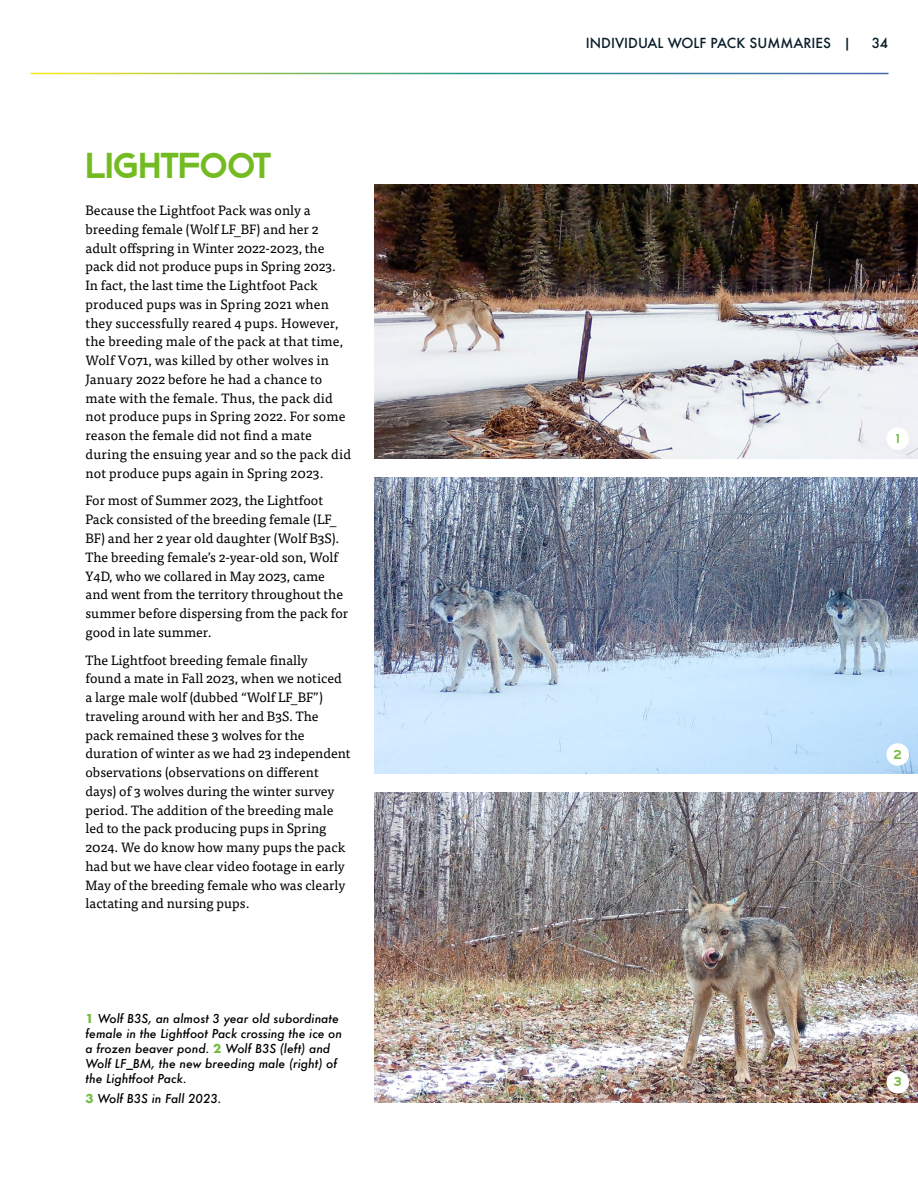
<style>
.page{position:relative;width:918px;height:1188px;background:#fff}
.page>*{position:absolute;margin:0;border:0;box-sizing:border-box;transform-origin:0 0}
.t1{font:37.5px "Ge Body";letter-spacing:-.04em;color:#74bb23}
.t2{font:13.5px/18.8px "Tisa Pro";color:#000}
.t3{font:500 13.5px "Futura";color:#081d2a}
.t4{font:13.5px "Ge Body";color:#76bc43}
.t5{font:italic 500 12px/15px "Futura";color:#000}
.s1{font-weight:700;font-style:normal;color:#76bc43}
</style>
<div class="page">
<img style="left:374px;top:477px;width:544px;height:297px">
<img style="left:374px;top:792px;width:544px;height:310px">
<img style="left:374px;top:184px;width:544px;height:275px">
<div style="left:886px;top:428px;width:23px;height:22px;background:#fff;border-radius:50%"></div>
<div style="left:886px;top:743px;width:23px;height:23px;background:#fff;border-radius:50%"></div>
<div style="left:886px;top:1071px;width:23px;height:23px;background:#fff;border-radius:50%"></div>
<h1 class="t1" style="left:86px;top:144px;width:189px">Lightfoot</h1>
<p class="t2" style="left:86px;top:200px;width:267px">Because the Lightfoot Pack was only a breeding female (Wolf LF_BF) and her 2 adult offspring in Winter 2022-2023, the pack did not produce pups in Spring 2023.<br>In fact, the last time the Lightfoot Pack produced pups was in Spring 2021 when they successfully reared 4 pups. However, the breeding male of the pack at that time, Wolf V071, was killed by other wolves in January 2022 before he had a chance to mate with the female. Thus, the pack did not produce pups in Spring 2022. For some reason the female did not find a mate during the ensuing year and so the pack did not produce pups again in Spring 2023.</p>
<p class="t2" style="left:86px;top:491px;width:264px">For most of Summer 2023, the Lightfoot Pack consisted of the breeding female (LF_ BF) and her 2 year old daughter (Wolf B3S).<br>The breeding female’s 2-year-old son, Wolf Y4D, who we collared in May 2023, came and went from the territory throughout the summer before dispersing from the pack for good in late summer.</p>
<p class="t2" style="left:86px;top:650px;width:267px">The Lightfoot breeding female finally<br>found a mate in Fall 2023, when we noticed a large male wolf (dubbed “Wolf LF_BF”) traveling around with her and B3S. The<br>pack remained these 3 wolves for the duration of winter as we had 23 independent observations (observations on different days) of 3 wolves during the winter survey period. The addition of the breeding male led to the pack producing pups in Spring 2024. We do know how many pups the pack had but we have clear video footage in early May of the breeding female who was clearly lactating and nursing pups.</p>
<p class="t5" style="left:86px;top:1011px;width:258px"><span class="s1">1</span> Wolf B3S, an almost 3 year old subordinate female in the Lightfoot Pack crossing the ice on a frozen beaver pond. <span class="s1">2</span> Wolf B3S (left) and Wolf LF_BM, the new breeding male (right) of the Lightfoot Pack.</p>
<p class="t5" style="left:86px;top:1090px;width:138px"><span class="s1">3</span> Wolf B3S in Fall 2023.</p>
<p class="t3" style="left:586px;top:34px;width:267px">INDIVIDUAL WOLF PACK SUMMARIES |</p>
<p class="t3" style="left:872px;top:34px;width:18px">34</p>
<p class="t4" style="left:896px;top:431px;width:5px">1</p>
<p class="t4" style="left:894px;top:746px;width:10px">2</p>
<p class="t4" style="left:894px;top:1074px;width:10px">3</p>
</div>
